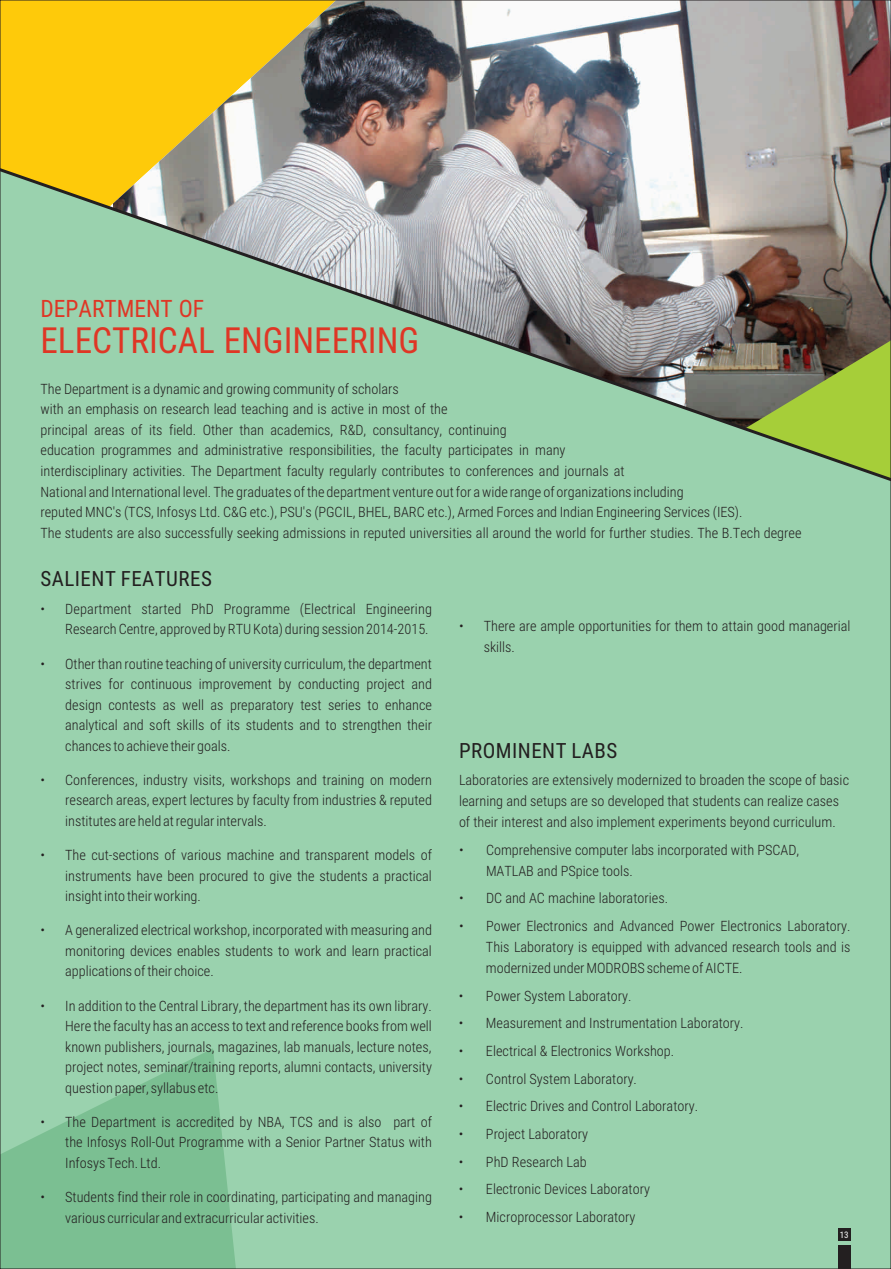
<style>
.page{position:relative;width:891px;height:1269px;background:#9ad2ae}
.page>*{position:absolute;margin:0;border:0;box-sizing:border-box;transform-origin:0 0}
.t1{font:36px "Roboto Condensed";color:#df3625}
.t2{font:24px "Roboto Condensed";color:#df3625}
.t3{font:21px "Roboto Condensed";letter-spacing:.025em;color:#231f20}
.t4{font:300 14.25px/20.5px "Roboto Condensed";color:#231f20;text-align:justify}
.t5{font:9px "Roboto Condensed";color:#fff}
</style>
<div class="page">
<svg style="left:2px;top:1048px;width:234px;height:219px;fill:#7bbf92"></svg>
<img style="left:2px;top:2px;width:887px;height:479px">
<div style="left:838px;top:1228px;width:12px;height:13px;background:#231f20"></div>
<div style="left:838px;top:1246px;width:12px;height:23px;background:#231f20"></div>
<h2 class="t2" style="left:40px;top:299px;width:165px">DEPARTMENT OF</h2>
<h1 class="t1" style="left:41px;top:326px;width:380px">ELECTRICAL ENGINEERING</h1>
<p class="t4" style="left:40px;top:380px;width:763px;text-align:left">The Department is a dynamic and growing community of scholars<br>with an emphasis on research lead teaching and is active in most of the<br>principal areas of its field. Other than academics, R&amp;D, consultancy, continuing<br>education programmes and administrative responsibilities, the faculty participates in many<br>interdisciplinary activities. The Department faculty regularly contributes to conferences and journals at<br>National and International level. The graduates of the department venture out for a wide range of organizations including<br>reputed MNC's (TCS, Infosys Ltd. C&amp;G etc.), PSU's (PGCIL, BHEL, BARC etc.), Armed Forces and Indian Engineering Services (IES).<br>The students are also successfully seeking admissions in reputed universities all around the world for further studies. The B.Tech degree</p>
<h3 class="t3" style="left:40px;top:570px;width:173px">SALIENT FEATURES</h3>
<p class="t4" style="left:40px;top:600px;width:393px;text-align:right">• Department started PhD Programme (Electrical Engineering<br>Research Centre, approved by RTU Kota) during session 2014-2015.</p>
<p class="t4" style="left:40px;top:655px;width:6px">•</p>
<p class="t4" style="left:65px;top:675px;width:368px">strives for continuous improvement by conducting project and design contests as well as preparatory test series to enhance analytical and soft skills of its students and to strengthen their chances to achieve their goals.</p>
<p class="t4" style="left:65px;top:771px;width:368px;text-indent:-25px">• Conferences, industry visits, workshops and training on modern research areas, expert lectures by faculty from industries &amp; reputed institutes are held at regular intervals.</p>
<p class="t4" style="left:65px;top:846px;width:368px;text-indent:-25px">• The cut-sections of various machine and transparent models of instruments have been procured to give the students a practical insight into their working.</p>
<p class="t4" style="left:65px;top:922px;width:368px;text-indent:-25px">• A generalized electrical workshop, incorporated with measuring and monitoring devices enables students to work and learn practical applications of their choice.</p>
<p class="t4" style="left:65px;top:997px;width:368px;text-indent:-25px">• In addition to the Central Library, the department has its own library.<br>Here the faculty has an access to text and reference books from well known publishers, journals, magazines, lab manuals, lecture notes, project notes, seminar/training reports, alumni contacts, university question paper, syllabus etc.</p>
<p class="t4" style="left:65px;top:1113px;width:368px;text-indent:-25px">• The Department is accredited by NBA, TCS and is also part of the Infosys Roll-Out Programme with a Senior Partner Status with Infosys Tech. Ltd.</p>
<p class="t4" style="left:65px;top:1188px;width:368px;text-indent:-25px">• Students find their role in coordinating, participating and managing various curricular and extracurricular activities.</p>
<p class="t4" style="left:65px;top:655px;width:368px">Other than routine teaching of university curriculum, the department</p>
<p class="t4" style="left:459px;top:617px;width:6px">•</p>
<p class="t4" style="left:484px;top:617px;width:368px">There are ample opportunities for them to attain good managerial</p>
<p class="t4" style="left:484px;top:638px;width:33px">skills.</p>
<h3 class="t3" style="left:459px;top:742px;width:160px">PROMINENT LABS</h3>
<p class="t4" style="left:459px;top:771px;width:392px;line-height:21px;text-align:left">Laboratories are extensively modernized to broaden the scope of basic learning and setups are so developed that students can realize cases of their interest and also implement experiments beyond curriculum.</p>
<p class="t4" style="left:486px;top:841px;width:315px;line-height:21px;text-indent:-27px">• Comprehensive computer labs incorporated with PSCAD,<br>MATLAB and PSpice tools.</p>
<p class="t4" style="left:459px;top:890px;width:211px">• DC and AC machine laboratories.</p>
<p class="t4" style="left:486px;top:917px;width:366px;line-height:21px;text-indent:-27px">• Power Electronics and Advanced Power Electronics Laboratory.<br>This Laboratory is equipped with advanced research tools and is modernized under MODROBS scheme of AICTE.</p>
<p class="t4" style="left:459px;top:987px;width:174px">• Power System Laboratory.</p>
<p class="t4" style="left:459px;top:1015px;width:286px">• Measurement and Instrumentation Laboratory.</p>
<p class="t4" style="left:459px;top:1042px;width:217px">• Electrical &amp; Electronics Workshop.</p>
<p class="t4" style="left:459px;top:1070px;width:180px">• Control System Laboratory.</p>
<p class="t4" style="left:459px;top:1098px;width:241px">• Electric Drives and Control Laboratory.</p>
<p class="t4" style="left:459px;top:1125px;width:131px">• Project Laboratory</p>
<p class="t4" style="left:459px;top:1153px;width:129px">• PhD Research Lab</p>
<p class="t4" style="left:459px;top:1181px;width:192px">• Electronic Devices Laboratory</p>
<p class="t4" style="left:459px;top:1208px;width:178px">• Microprocessor Laboratory</p>
<p class="t5" style="left:840px;top:1231px;width:10px">13</p>
</div>
